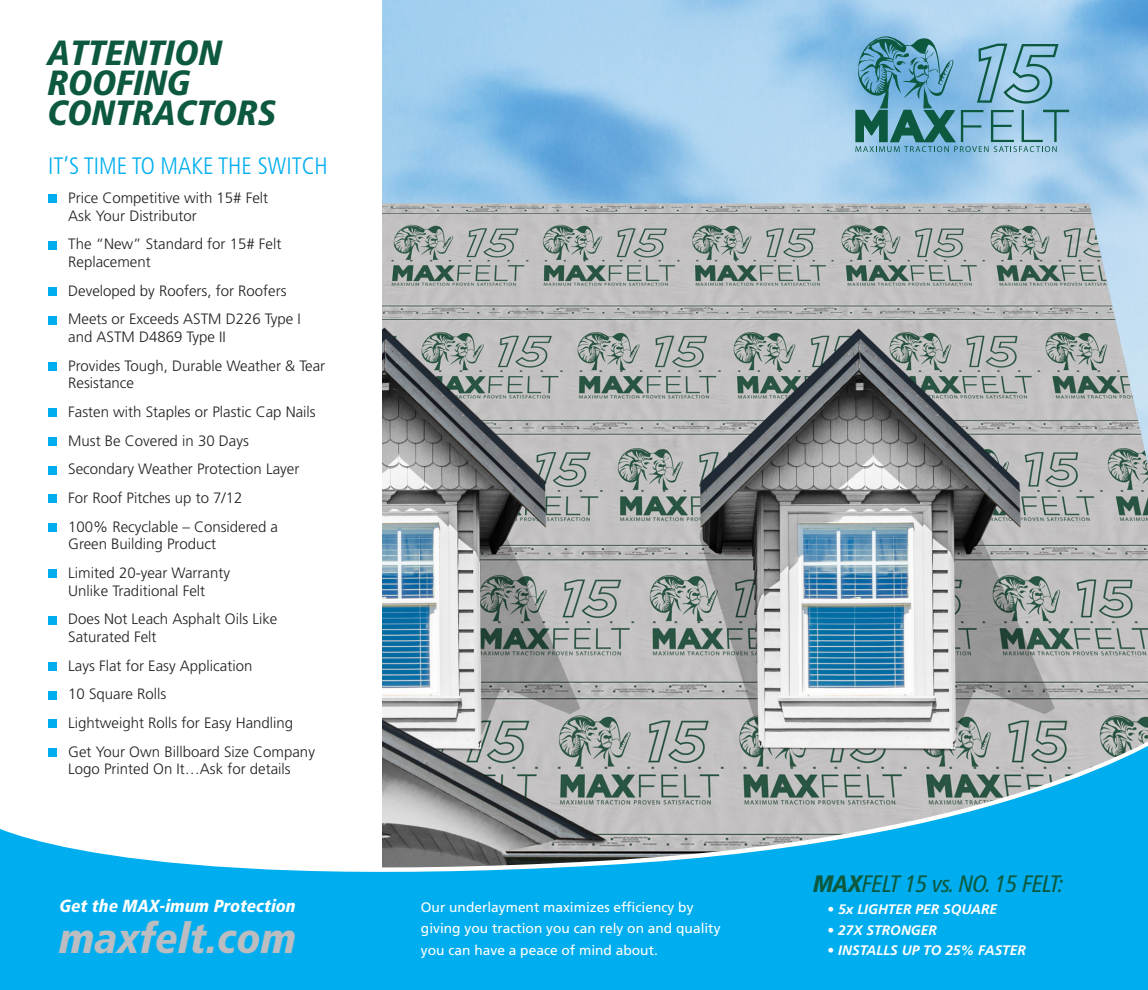
<style>
.page{position:relative;width:1148px;height:990px;background:#fff}
.page>*{position:absolute;margin:0;border:0;box-sizing:border-box;transform-origin:0 0}
.t1{font:italic 900 condensed 42.5px "Frutiger LT Pro";color:#bcbdc0}
.t2{font:italic 900 condensed 35px/30px "Frutiger LT Pro";color:#0c5940}
.t3{font:300 condensed 23.75px "Frutiger LT Pro";color:#00aeef}
.t4{font:italic condensed 23.75px "Frutiger LT Pro";letter-spacing:-.02em;color:#0c5940}
.t5{font:italic 900 condensed 17.5px "Frutiger LT Pro";color:#fff}
.t6{font:300 15px/17.5px "Frutiger LT Pro";color:#231f20}
.t7{font:13.75px/21.2px "Frutiger LT Pro";color:#fff}
.t8{font:italic 700 13.75px "Frutiger LT Pro";color:#fff}
.s1{font-weight:900}
</style>
<div class="page">
<img style="left:382px;top:0;width:766px;height:715px">
<svg style="left:0;top:719px;width:1148px;height:271px;fill:#00aeef"></svg>
<div style="left:48px;top:195px;width:9px;height:8px;background:#00aeef"></div>
<div style="left:48px;top:241px;width:9px;height:8px;background:#00aeef"></div>
<div style="left:48px;top:287px;width:9px;height:9px;background:#00aeef"></div>
<div style="left:48px;top:316px;width:9px;height:8px;background:#00aeef"></div>
<div style="left:48px;top:362px;width:9px;height:9px;background:#00aeef"></div>
<div style="left:48px;top:408px;width:9px;height:9px;background:#00aeef"></div>
<div style="left:48px;top:437px;width:9px;height:9px;background:#00aeef"></div>
<div style="left:48px;top:466px;width:9px;height:8px;background:#00aeef"></div>
<div style="left:48px;top:495px;width:9px;height:8px;background:#00aeef"></div>
<div style="left:48px;top:523px;width:9px;height:9px;background:#00aeef"></div>
<div style="left:48px;top:570px;width:9px;height:8px;background:#00aeef"></div>
<div style="left:48px;top:616px;width:9px;height:8px;background:#00aeef"></div>
<div style="left:48px;top:662px;width:9px;height:9px;background:#00aeef"></div>
<div style="left:48px;top:691px;width:9px;height:8px;background:#00aeef"></div>
<div style="left:48px;top:720px;width:9px;height:8px;background:#00aeef"></div>
<div style="left:48px;top:748px;width:9px;height:9px;background:#00aeef"></div>
<svg style="left:855px;top:32px;width:214px;height:120px"></svg>
<p class="t2" style="left:48px;top:38px;width:230px">ATTENTION<br>ROOFING<br>CONTRACTORS</p>
<p class="t3" style="left:48px;top:153px;width:281px">IT’S TIME TO MAKE THE SWITCH</p>
<p class="t6" style="left:68px;top:189px;width:201px">Price Competitive with 15# Felt<br>Ask Your Distributor</p>
<p class="t6" style="left:68px;top:236px;width:215px">The “New” Standard for 15# Felt<br>Replacement</p>
<p class="t6" style="left:68px;top:282px;width:220px">Developed by Roofers, for Roofers</p>
<p class="t6" style="left:68px;top:311px;width:234px">Meets or Exceeds ASTM D226 Type I and ASTM D4869 Type II</p>
<p class="t6" style="left:68px;top:357px;width:259px">Provides Tough, Durable Weather &amp; Tear<br>Resistance</p>
<p class="t6" style="left:68px;top:403px;width:249px">Fasten with Staples or Plastic Cap Nails</p>
<p class="t6" style="left:68px;top:432px;width:182px">Must Be Covered in 30 Days</p>
<p class="t6" style="left:68px;top:461px;width:233px">Secondary Weather Protection Layer</p>
<p class="t6" style="left:68px;top:489px;width:176px">For Roof Pitches up to 7/12</p>
<p class="t6" style="left:68px;top:518px;width:211px">100% Recyclable – Considered a<br>Green Building Product</p>
<p class="t6" style="left:68px;top:564px;width:163px">Limited 20-year Warranty<br>Unlike Traditional Felt</p>
<p class="t6" style="left:68px;top:611px;width:211px">Does Not Leach Asphalt Oils Like<br>Saturated Felt</p>
<p class="t6" style="left:68px;top:657px;width:186px">Lays Flat for Easy Application</p>
<p class="t6" style="left:68px;top:686px;width:100px">10 Square Rolls</p>
<p class="t6" style="left:68px;top:714px;width:227px">Lightweight Rolls for Easy Handling</p>
<p class="t6" style="left:68px;top:743px;width:248px">Get Your Own Billboard Size Company<br>Logo Printed On It…Ask for details</p>
<p class="t5" style="left:60px;top:896px;width:238px">Get the MAX-imum Protection</p>
<p class="t1" style="left:60px;top:913px;width:238px">maxfelt.com</p>
<p class="t7" style="left:421px;top:897px;width:301px">Our underlayment maximizes efficiency by giving you traction you can rely on and quality you can have a peace of mind about.</p>
<p class="t4" style="left:813px;top:870px;width:252px"><span class="s1">MAX</span>FELT 15 vs. NO. 15 FELT:</p>
<p class="t8" style="left:827px;top:901px;width:172px">• 5x LIGHTER PER SQUARE</p>
<p class="t8" style="left:827px;top:922px;width:111px">• 27X STRONGER</p>
<p class="t8" style="left:827px;top:942px;width:200px">• INSTALLS UP TO 25% FASTER</p>
</div>
